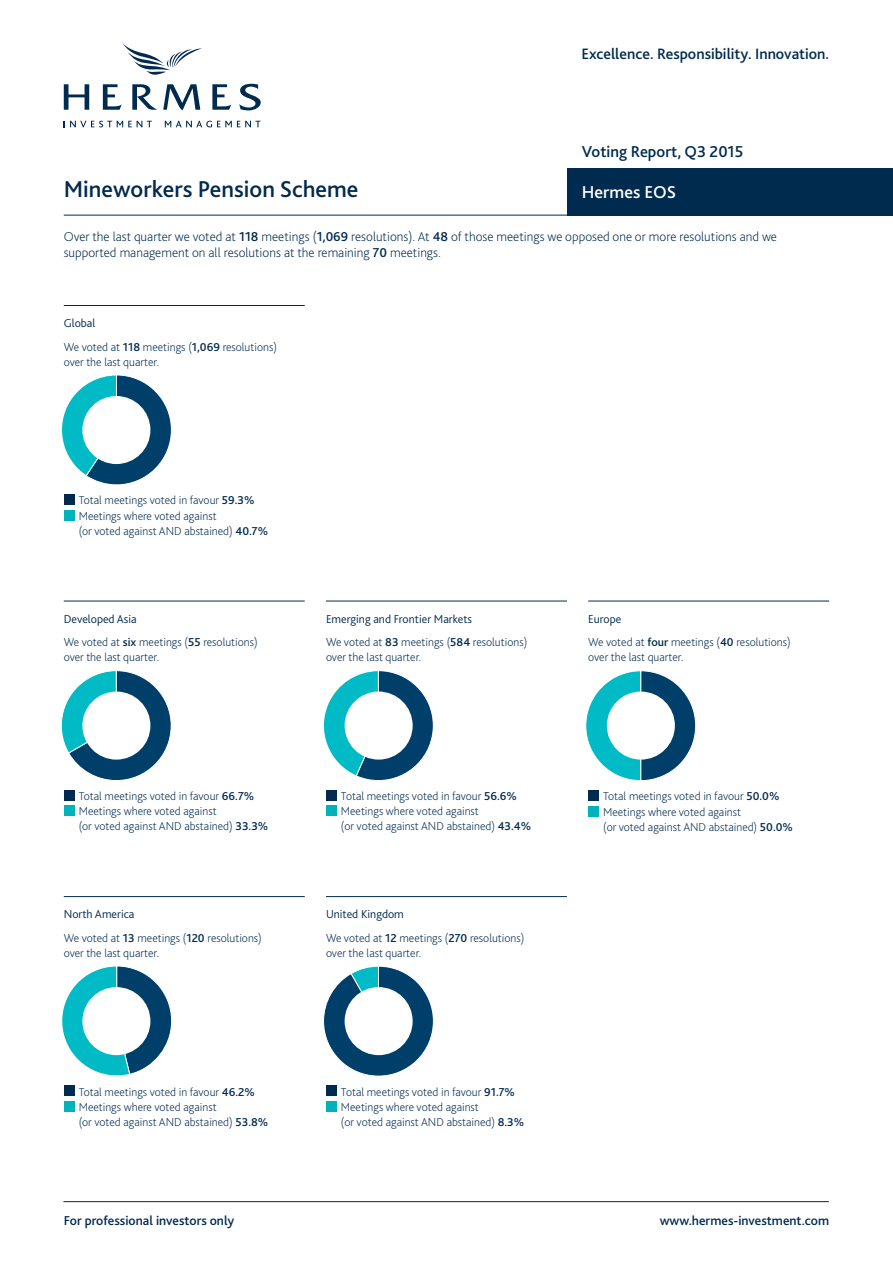
<style>
.page{position:relative;width:893px;height:1263px;background:#fff}
.page>*{position:absolute;margin:0;border:0;box-sizing:border-box;transform-origin:0 0}
.t1{font:500 24px "Bliss 2";color:#002a4e}
.t2{font:500 18px "Bliss 2";color:#fff}
.t3{font:500 16.5px "Bliss 2";color:#002a4e}
.t4{font:500 15.75px "Bliss 2";color:#002a4e}
.t5{font:200 13.5px/16.5px "Bliss 2";color:#002a4e}
.t6{font:500 13.5px "Bliss 2";color:#002a4e}
.t7{font:200 12px/15.3px "Bliss 2";color:#002a4e}
.s1{font-weight:500}
.s2{font-weight:300}
</style>
<div class="page">
<svg style="left:64px;top:84px;width:25px;height:26px"></svg>
<svg style="left:103px;top:84px;width:19px;height:26px"></svg>
<svg style="left:212px;top:84px;width:19px;height:26px"></svg>
<svg style="left:132px;top:84px;width:25px;height:26px"></svg>
<svg style="left:163px;top:84px;width:37px;height:26px"></svg>
<svg style="left:239px;top:84px;width:22px;height:26px"></svg>
<svg style="left:64px;top:121px;width:88px;height:6px"></svg>
<svg style="left:165px;top:121px;width:96px;height:6px"></svg>
<svg style="left:122px;top:42px;width:80px;height:33px"></svg>
<hr style="left:64px;top:215px;width:829px;height:1px;background:#002a4e">
<div style="left:567px;top:168px;width:326px;height:47px;background:#002a4e"></div>
<hr style="left:63px;top:1201px;width:766px;height:1px;background:#231f20">
<hr style="left:64px;top:305px;width:241px;height:1px;background:#002a4e">
<hr style="left:588px;top:601px;width:241px;height:1px;background:#002a4e">
<div style="left:588px;top:790px;width:11px;height:11px;background:#002a4e"></div>
<div style="left:588px;top:806px;width:11px;height:10px;background:#00b3ba"></div>
<div style="left:64px;top:494px;width:10px;height:11px;background:#002a4e"></div>
<div style="left:64px;top:510px;width:10px;height:10px;background:#00b3ba"></div>
<div style="left:64px;top:1086px;width:10px;height:10px;background:#002a4e"></div>
<div style="left:64px;top:1101px;width:10px;height:11px;background:#00b3ba"></div>
<div style="left:64px;top:790px;width:10px;height:10px;background:#002a4e"></div>
<div style="left:64px;top:805px;width:10px;height:11px;background:#00b3ba"></div>
<div style="left:326px;top:1086px;width:10px;height:10px;background:#002a4e"></div>
<div style="left:326px;top:1101px;width:10px;height:11px;background:#00b3ba"></div>
<div style="left:326px;top:790px;width:10px;height:10px;background:#002a4e"></div>
<div style="left:326px;top:805px;width:10px;height:11px;background:#00b3ba"></div>
<hr style="left:64px;top:601px;width:241px;height:1px;background:#002a4e">
<hr style="left:64px;top:896px;width:241px;height:1px;background:#002a4e">
<hr style="left:326px;top:601px;width:241px;height:1px;background:#002a4e">
<hr style="left:326px;top:896px;width:241px;height:1px;background:#002a4e">
<svg style="left:61px;top:375px;width:111px;height:110px"></svg>
<svg style="left:585px;top:670px;width:111px;height:111px"></svg>
<svg style="left:61px;top:670px;width:111px;height:111px"></svg>
<svg style="left:61px;top:966px;width:111px;height:110px"></svg>
<svg style="left:323px;top:670px;width:111px;height:111px"></svg>
<svg style="left:323px;top:966px;width:111px;height:110px"></svg>
<div style="left:82px;top:396px;width:68px;height:68px;background:#fff;border-radius:50%"></div>
<div style="left:82px;top:691px;width:68px;height:69px;background:#fff;border-radius:50%"></div>
<div style="left:82px;top:987px;width:68px;height:68px;background:#fff;border-radius:50%"></div>
<div style="left:345px;top:691px;width:68px;height:69px;background:#fff;border-radius:50%"></div>
<div style="left:345px;top:987px;width:68px;height:68px;background:#fff;border-radius:50%"></div>
<div style="left:607px;top:691px;width:68px;height:69px;background:#fff;border-radius:50%"></div>
<h3 class="t4" style="left:581px;top:44px;width:249px">Excellence. Responsibility. Innovation.</h3>
<h3 class="t3" style="left:582px;top:142px;width:163px">Voting Report, Q3 2015</h3>
<h2 class="t2" style="left:582px;top:180px;width:96px">Hermes EOS</h2>
<p class="t5" style="left:64px;top:228px;width:715px">Over the last quarter we voted at <span class="s1">118</span> meetings (<span class="s1">1,069</span> resolutions). At <span class="s1">48</span> of those meetings we opposed one or more resolutions and we supported management on all resolutions at the remaining <span class="s1">70</span> meetings.</p>
<h1 class="t1" style="left:64px;top:174px;width:296px">Mineworkers Pension Scheme</h1>
<p class="t7" style="left:64px;top:311px;width:215px;line-height:23.5px"><span class="s2">Global<br></span>We voted at <span class="s1">118</span> meetings (<span class="s1">1,069</span> resolutions)</p>
<p class="t7" style="left:64px;top:354px;width:97px">over the last quarter.</p>
<p class="t7" style="left:79px;top:492px;width:191px">Total meetings voted in favour <span class="s1">59.3%<br></span>Meetings where voted against<br>(or voted against AND abstained) <span class="s1">40.7%</span></p>
<p class="t7" style="left:64px;top:607px;width:195px;line-height:23.5px"><span class="s2">Developed Asia<br></span>We voted at <span class="s1">six</span> meetings (<span class="s1">55</span> resolutions)</p>
<p class="t7" style="left:64px;top:649px;width:97px">over the last quarter.</p>
<p class="t7" style="left:79px;top:788px;width:191px">Total meetings voted in favour <span class="s1">66.7%<br></span>Meetings where voted against<br>(or voted against AND abstained) <span class="s1">33.3%</span></p>
<p class="t7" style="left:64px;top:902px;width:200px;line-height:23.5px"><span class="s2">North America<br></span>We voted at <span class="s1">13</span> meetings (<span class="s1">120</span> resolutions)</p>
<p class="t7" style="left:64px;top:945px;width:97px">over the last quarter.</p>
<p class="t7" style="left:79px;top:1084px;width:191px">Total meetings voted in favour <span class="s1">46.2%<br></span>Meetings where voted against<br>(or voted against AND abstained) <span class="s1">53.8%</span></p>
<p class="t7" style="left:326px;top:607px;width:203px;line-height:23.5px"><span class="s2">Emerging and Frontier Markets<br></span>We voted at <span class="s1">83</span> meetings (<span class="s1">584</span> resolutions)</p>
<p class="t7" style="left:326px;top:649px;width:97px">over the last quarter.</p>
<p class="t7" style="left:341px;top:788px;width:192px">Total meetings voted in favour <span class="s1">56.6%<br></span>Meetings where voted against<br>(or voted against AND abstained) <span class="s1">43.4%</span></p>
<p class="t7" style="left:326px;top:902px;width:200px;line-height:23.5px"><span class="s2">United Kingdom<br></span>We voted at <span class="s1">12</span> meetings (<span class="s1">270</span> resolutions)</p>
<p class="t7" style="left:326px;top:945px;width:97px">over the last quarter.</p>
<p class="t7" style="left:341px;top:1084px;width:185px">Total meetings voted in favour <span class="s1">91.7%<br></span>Meetings where voted against<br>(or voted against AND abstained) <span class="s1">8.3%</span></p>
<p class="t7" style="left:588px;top:607px;width:204px;line-height:23.5px"><span class="s2">Europe<br></span>We voted at <span class="s1">four</span> meetings (<span class="s1">40</span> resolutions)</p>
<p class="t7" style="left:588px;top:649px;width:97px">over the last quarter.</p>
<p class="t7" style="left:603px;top:788px;width:191px">Total meetings voted in favour <span class="s1">50.0%<br></span>Meetings where voted against<br>(or voted against AND abstained) <span class="s1">50.0%</span></p>
<p class="t6" style="left:64px;top:1212px;width:172px">For professional investors only</p>
<p class="t6" style="left:660px;top:1212px;width:171px">www.hermes-investment.com</p>
</div>
